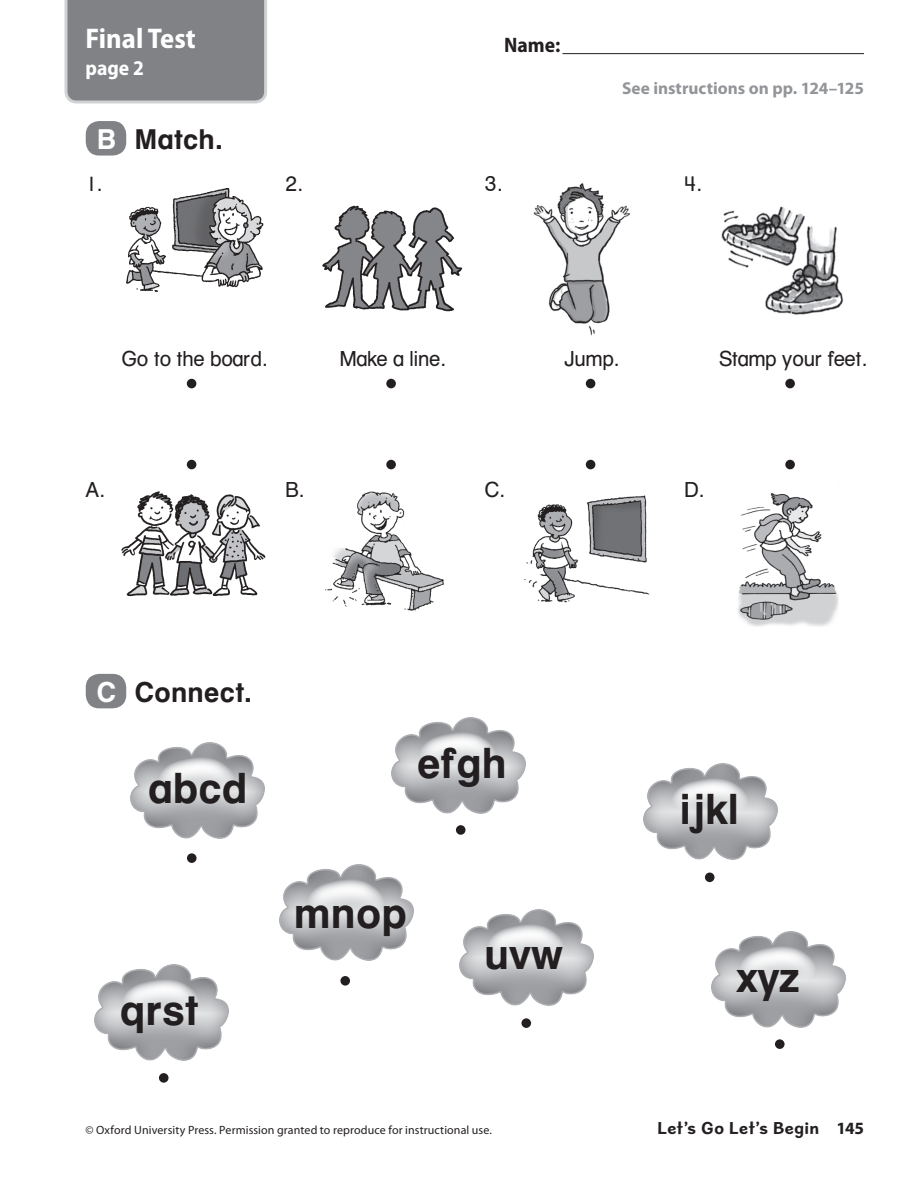
<style>
.page{position:relative;width:918px;height:1188px;background:#fff}
.page>*{position:absolute;margin:0;border:0;box-sizing:border-box;transform-origin:0 0}
.T1{font:700 43.5px "Helvetica Infant OUP";color:#231f20}
.I{font:700 28.5px "Helvetica Infant OUP";color:#231f20}
.Test-HD{font:700 semi-condensed 28.5px "Myriad Pro";color:#fff}
.t1{font:700 28.5px "Helvetica Infant OUP";color:#fff}
.T1-2{font:22.5px "Helvetica Infant OUP";color:#231f20}
.t2{font:700 semi-condensed 21px "Myriad Pro";color:#231f20}
.Test_page_number{font:700 semi-condensed 21px "Myriad Pro";color:#fff}
.t3{font:700 17.25px "Myriad Pro";color:#939598}
.t4{font:700 17.25px "Sweater School Rg";letter-spacing:.01em;color:#231f20}
.t5{font:12px "Myriad Pro";letter-spacing:.005em;color:#231f20}
.s1{font-family:"Myriad Pro"}
</style>
<div class="page">
<div style="left:64px;top:0;width:203px;height:103px;background:#808285"></div>
<img style="left:126px;top:188px;width:138px;height:104px">
<img style="left:122px;top:491px;width:143px;height:106px">
<img style="left:322px;top:205px;width:141px;height:107px">
<img style="left:325px;top:491px;width:119px;height:120px">
<img style="left:533px;top:183px;width:97px;height:153px">
<img style="left:524px;top:495px;width:126px;height:108px">
<img style="left:721px;top:206px;width:123px;height:109px">
<img style="left:130px;top:742px;width:135px;height:97px">
<img style="left:392px;top:717px;width:134px;height:96px">
<img style="left:644px;top:763px;width:134px;height:96px">
<img style="left:279px;top:864px;width:134px;height:96px">
<img style="left:94px;top:965px;width:135px;height:96px">
<img style="left:459px;top:909px;width:134px;height:96px">
<img style="left:711px;top:932px;width:134px;height:96px">
<img style="left:739px;top:493px;width:99px;height:133px">
<hr style="left:562px;top:53px;width:302px;height:1px;background:#231f20">
<div style="left:86px;top:674px;width:40px;height:34px;background:#808285;border-radius:14px"></div>
<div style="left:86px;top:121px;width:40px;height:35px;background:#808285;border-radius:14px"></div>
<p class="Test-HD" style="left:86px;top:23px;width:112px">Final Test</p>
<p class="Test_page_number" style="left:86px;top:57px;width:60px">page 2</p>
<p class="t1" style="left:97px;top:122px;width:21px">B</p>
<p class="I" style="left:135px;top:122px;width:90px">Match.</p>
<p class="T1-2" style="left:86px;top:171px;width:19px">1.</p>
<p class="T1-2" style="left:285px;top:171px;width:20px">2.</p>
<h3 class="t2" style="left:504px;top:33px;width:58px">Name:</h3>
<p class="T1-2" style="left:484px;top:171px;width:20px">3.</p>
<h3 class="t3" style="left:622px;top:77px;width:243px">See instructions on pp. 124–125</h3>
<p class="T1-2" style="left:684px;top:171px;width:20px">4.</p>
<p class="T1-2" style="left:122px;top:346px;width:148px">Go to the board.</p>
<p class="T1-2" style="left:339px;top:346px;width:109px">Make a line.</p>
<p class="T1-2" style="left:565px;top:346px;width:57px">Jump.</p>
<p class="T1-2" style="left:719px;top:346px;width:150px">Stamp your feet.</p>
<p class="T1-2" style="left:86px;top:477px;width:22px">A.</p>
<p class="T1-2" style="left:285px;top:477px;width:22px">B.</p>
<p class="T1-2" style="left:484px;top:477px;width:23px">C.</p>
<p class="T1-2" style="left:684px;top:477px;width:22px">D.</p>
<p class="t1" style="left:97px;top:675px;width:21px">C</p>
<p class="I" style="left:135px;top:675px;width:119px">Connect.</p>
<p class="T1" style="left:148px;top:762px;width:100px">abcd</p>
<p class="T1" style="left:120px;top:984px;width:81px">qrst</p>
<p class="T1" style="left:417px;top:737px;width:92px">efgh</p>
<p class="T1" style="left:294px;top:887px;width:115px">mnop</p>
<p class="T1" style="left:484px;top:928px;width:80px">uvw</p>
<p class="T1" style="left:680px;top:782px;width:60px">ijkl</p>
<p class="T1" style="left:736px;top:951px;width:65px">xyz</p>
<p class="t5" style="left:86px;top:1123px;width:408px">© Oxford University Press. Permission granted to reproduce for instructional use.</p>
<h3 class="t4" style="left:658px;top:1117px;width:208px">Let’s Go Let’s Begin <span class="s1">145</span></h3>
</div>
